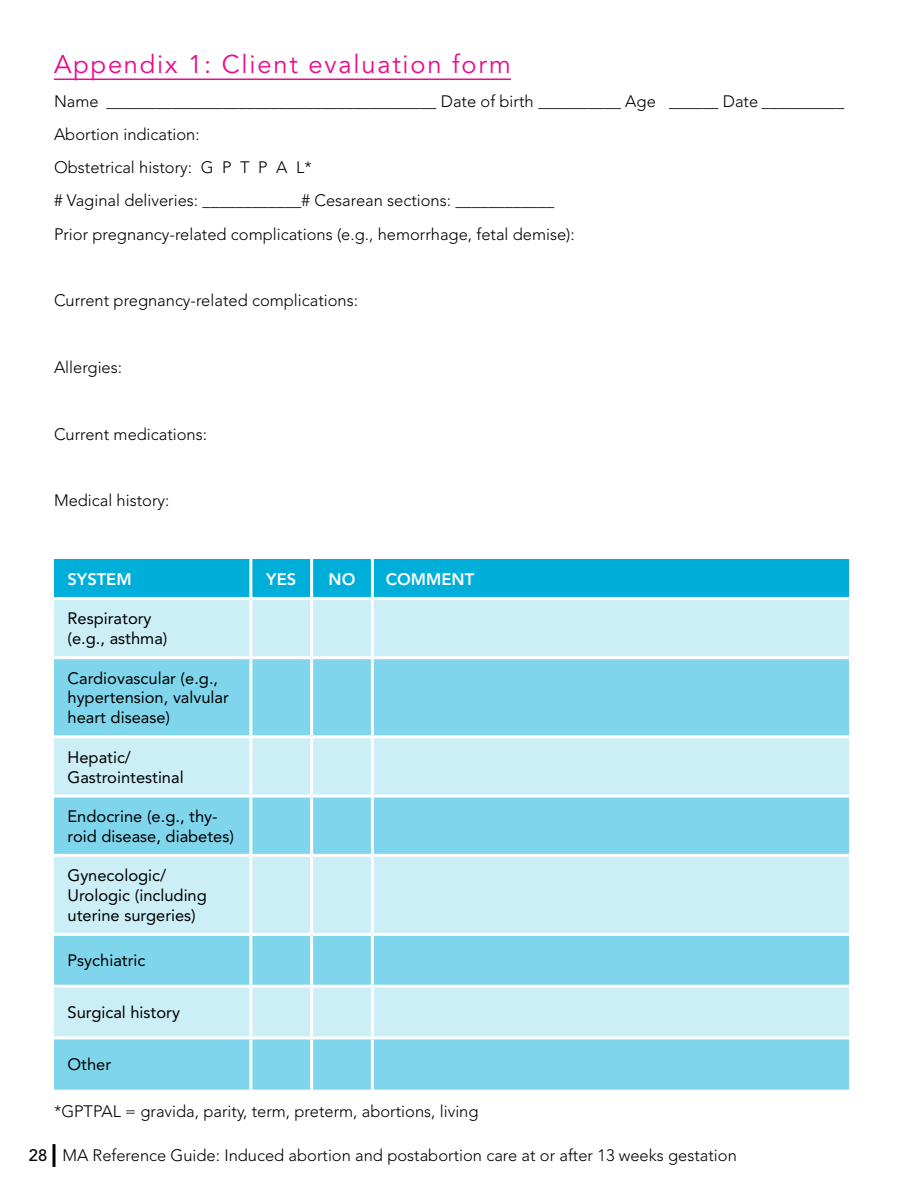
<style>
.page{position:relative;width:918px;height:1188px;background:#fff}
.page>*{position:absolute;margin:0;border:0;box-sizing:border-box;transform-origin:0 0}
.t1{font:25.5px "Avenir LT Std";letter-spacing:.07em;color:#ec098c}
.t2{font:300 16.5px/33.3px "Avenir LT Std";color:#000}
.t3{font:16.5px/19.8px "Avenir LT Std";color:#000}
.t4{font:800 16.5px "Avenir LT Std";color:#fff}
.s1{font-weight:500}
</style>
<div class="page">
<svg style="left:52px;top:1144px;width:4px;height:23px"></svg>
<hr style="left:54px;top:79px;width:457px;height:1px;background:#ec098c">
<div style="left:54px;top:559px;width:795px;height:38px;background:#00aeda"></div>
<div style="left:54px;top:600px;width:795px;height:56px;background:#cceef7"></div>
<svg style="left:54px;top:659px;width:795px;height:431px;background:#a1e0f0"></svg>
<hr style="left:249px;top:559px;width:3px;height:38px;background:#fff">
<hr style="left:310px;top:559px;width:3px;height:38px;background:#fff">
<hr style="left:371px;top:559px;width:3px;height:38px;background:#fff">
<hr style="left:249px;top:600px;width:3px;height:56px;background:#fff">
<hr style="left:310px;top:600px;width:3px;height:56px;background:#fff">
<hr style="left:371px;top:600px;width:3px;height:56px;background:#fff">
<hr style="left:249px;top:659px;width:3px;height:76px;background:#fff">
<hr style="left:310px;top:659px;width:3px;height:76px;background:#fff">
<hr style="left:371px;top:659px;width:3px;height:76px;background:#fff">
<hr style="left:54px;top:735px;width:197px;height:3px;background:#fff">
<hr style="left:251px;top:735px;width:61px;height:3px;background:#fff">
<hr style="left:249px;top:738px;width:3px;height:57px;background:#fff">
<hr style="left:312px;top:735px;width:60px;height:3px;background:#fff">
<hr style="left:310px;top:738px;width:3px;height:57px;background:#fff">
<hr style="left:372px;top:735px;width:477px;height:3px;background:#fff">
<hr style="left:371px;top:738px;width:3px;height:57px;background:#fff">
<hr style="left:54px;top:795px;width:197px;height:3px;background:#fff">
<hr style="left:251px;top:795px;width:61px;height:3px;background:#fff">
<hr style="left:249px;top:798px;width:3px;height:56px;background:#fff">
<hr style="left:312px;top:795px;width:60px;height:3px;background:#fff">
<hr style="left:310px;top:798px;width:3px;height:56px;background:#fff">
<hr style="left:372px;top:795px;width:477px;height:3px;background:#fff">
<hr style="left:371px;top:798px;width:3px;height:56px;background:#fff">
<hr style="left:54px;top:854px;width:197px;height:3px;background:#fff">
<hr style="left:251px;top:854px;width:61px;height:3px;background:#fff">
<hr style="left:249px;top:857px;width:3px;height:76px;background:#fff">
<hr style="left:312px;top:854px;width:60px;height:3px;background:#fff">
<hr style="left:310px;top:857px;width:3px;height:76px;background:#fff">
<hr style="left:372px;top:854px;width:477px;height:3px;background:#fff">
<hr style="left:371px;top:857px;width:3px;height:76px;background:#fff">
<hr style="left:54px;top:933px;width:197px;height:3px;background:#fff">
<hr style="left:251px;top:933px;width:61px;height:3px;background:#fff">
<hr style="left:249px;top:936px;width:3px;height:49px;background:#fff">
<hr style="left:312px;top:933px;width:60px;height:3px;background:#fff">
<hr style="left:310px;top:936px;width:3px;height:49px;background:#fff">
<hr style="left:372px;top:933px;width:477px;height:3px;background:#fff">
<hr style="left:371px;top:936px;width:3px;height:49px;background:#fff">
<hr style="left:54px;top:985px;width:197px;height:3px;background:#fff">
<hr style="left:251px;top:985px;width:61px;height:3px;background:#fff">
<hr style="left:249px;top:988px;width:3px;height:48px;background:#fff">
<hr style="left:312px;top:985px;width:60px;height:3px;background:#fff">
<hr style="left:310px;top:988px;width:3px;height:48px;background:#fff">
<hr style="left:372px;top:985px;width:477px;height:3px;background:#fff">
<hr style="left:371px;top:988px;width:3px;height:48px;background:#fff">
<hr style="left:54px;top:1036px;width:197px;height:3px;background:#fff">
<hr style="left:251px;top:1036px;width:61px;height:3px;background:#fff">
<hr style="left:249px;top:1039px;width:3px;height:51px;background:#fff">
<hr style="left:312px;top:1036px;width:60px;height:3px;background:#fff">
<hr style="left:310px;top:1039px;width:3px;height:51px;background:#fff">
<hr style="left:372px;top:1036px;width:477px;height:3px;background:#fff">
<hr style="left:371px;top:1039px;width:3px;height:51px;background:#fff">
<h1 class="t1" style="left:54px;top:50px;width:458px">Appendix 1: Client evaluation form</h1>
<p class="t2" style="left:54px;top:84px;width:792px">Name ________________________________________ Date of birth __________ Age ______ Date __________ Abortion indication:<br>Obstetrical history: G P T P A L*<br># Vaginal deliveries: ____________# Cesarean sections: ____________<br>Prior pregnancy-related complications (e.g., hemorrhage, fetal demise):</p>
<p class="t2" style="left:54px;top:284px;width:306px">Current pregnancy-related complications:</p>
<p class="t2" style="left:54px;top:351px;width:70px">Allergies:</p>
<p class="t2" style="left:54px;top:417px;width:155px">Current medications:</p>
<p class="t2" style="left:54px;top:484px;width:117px">Medical history:</p>
<p class="t4" style="left:68px;top:569px;width:66px">SYSTEM</p>
<p class="t4" style="left:266px;top:569px;width:31px">YES</p>
<p class="t4" style="left:329px;top:569px;width:28px">NO</p>
<p class="t4" style="left:386px;top:569px;width:90px">COMMENT</p>
<p class="t3" style="left:68px;top:609px;width:101px">Respiratory (e.g., asthma)</p>
<p class="t3" style="left:68px;top:668px;width:163px">Cardiovascular (e.g., hypertension, valvular heart disease)</p>
<p class="t3" style="left:68px;top:747px;width:118px">Hepatic/<br>Gastrointestinal</p>
<p class="t3" style="left:68px;top:807px;width:168px">Endocrine (e.g., thy&shy;roid disease, diabetes)</p>
<p class="t3" style="left:68px;top:866px;width:141px">Gynecologic/<br>Urologic (including uterine surgeries)</p>
<p class="t3" style="left:68px;top:951px;width:79px">Psychiatric</p>
<p class="t3" style="left:68px;top:1003px;width:114px">Surgical history</p>
<p class="t3" style="left:68px;top:1054px;width:45px">Other</p>
<p class="t2" style="left:54px;top:1095px;width:426px">*GPTPAL = gravida, parity, term, preterm, abortions, living</p>
<p class="t2" style="left:29px;top:1138px;width:709px"><span class="s1">28</span> MA Reference Guide: Induced abortion and postabortion care at or after 13 weeks gestation</p>
</div>
